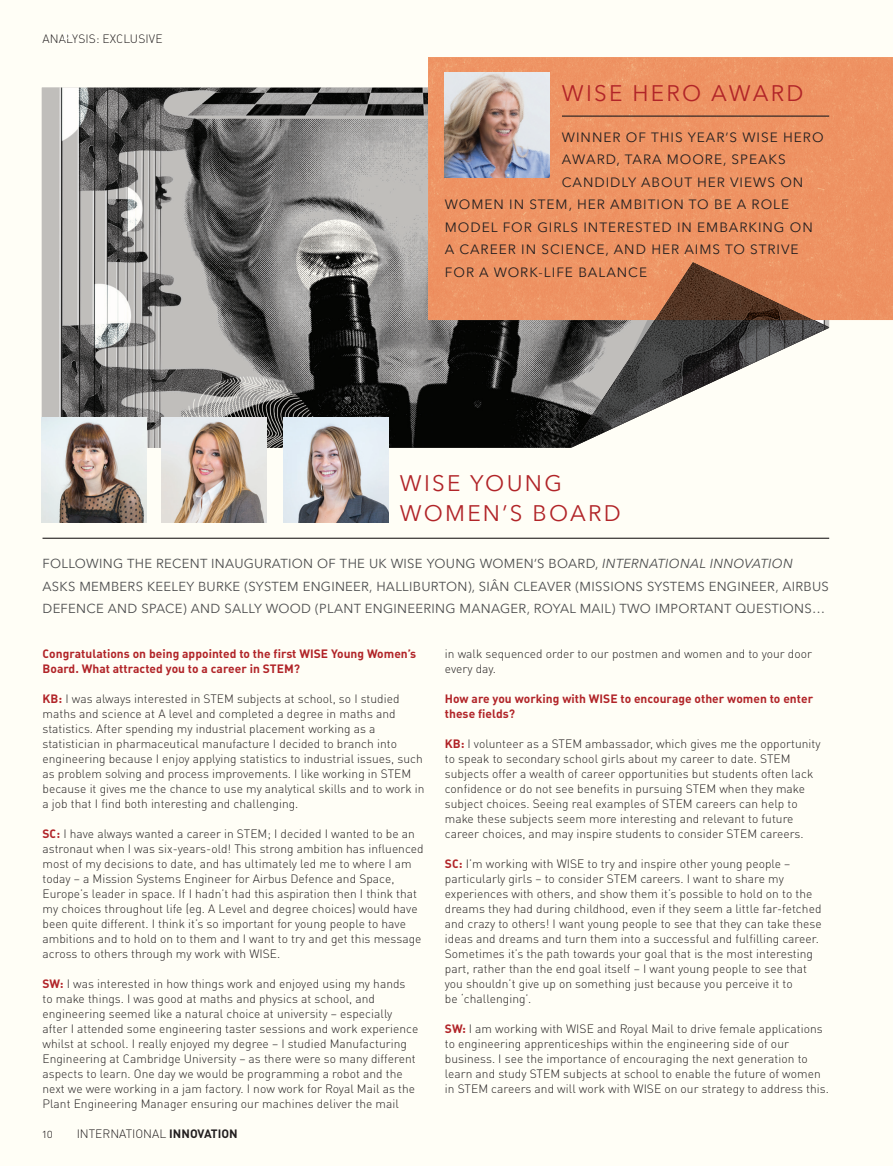
<style>
.page{position:relative;width:893px;height:1166px;background:#fff}
.page>*{position:absolute;margin:0;border:0;box-sizing:border-box;transform-origin:0 0}
.t1{font:22.5px/30.6px "Avenir Next";letter-spacing:.1em;color:#b12428}
.t2{font:13.5px "Avenir Next";letter-spacing:.07em;color:#231f20}
.t3{font:13.05px/22.5px "Avenir Next";letter-spacing:.02em;color:#4b4c4d}
.t4{font:300 12px/15px "DIN Pro";letter-spacing:.005em;color:#231f20}
.t5{font:700 12px/15px "DIN Pro";letter-spacing:.005em;color:#b12428}
.s1{font-style:italic}
.s2{font-weight:700;color:#b12428}
.s3{font-weight:700}
</style>
<div class="page">
<div style="left:0;top:0;width:893px;height:1165px;background:#fffef6"></div>
<img style="left:42px;top:88px;width:529px;height:360px">
<div style="left:428px;top:58px;width:465px;height:262px;background:#ee9363"></div>
<img style="left:42px;top:418px;width:105px;height:105px">
<img style="left:161px;top:418px;width:105px;height:105px">
<img style="left:283px;top:418px;width:105px;height:105px">
<img style="left:444px;top:73px;width:105px;height:105px">
<svg style="left:571px;top:262px;width:258px;height:142px;fill:#ee9465"></svg>
<img style="left:825px;top:329px;width:4px;height:38px">
<img style="left:768px;top:362px;width:57px;height:7px">
<svg style="left:825px;top:325px;width:4px;height:4px"></svg>
<img style="left:768px;top:320px;width:57px;height:42px">
<img style="left:571px;top:404px;width:34px;height:43px">
<img style="left:595px;top:320px;width:173px;height:112px">
<img style="left:655px;top:262px;width:158px;height:58px">
<hr style="left:562px;top:115px;width:267px;height:2px;background:#231f20">
<hr style="left:43px;top:537px;width:786px;height:1px;background:#231f20">
<p class="t4" style="left:43px;top:30px;width:122px">ANALYSIS: EXCLUSIVE</p>
<h1 class="t1" style="left:562px;top:77px;width:243px">WISE HERO AWARD</h1>
<p class="t2" style="left:562px;top:125px;width:263px">WINNER OF THIS YEAR’S WISE HERO</p>
<p class="t2" style="left:562px;top:148px;width:225px">AWARD, TARA MOORE, SPEAKS</p>
<p class="t2" style="left:562px;top:170px;width:243px">CANDIDLY ABOUT HER VIEWS ON</p>
<p class="t2" style="left:445px;top:193px;width:346px">WOMEN IN STEM, HER AMBITION TO BE A ROLE</p>
<p class="t2" style="left:445px;top:215px;width:369px">MODEL FOR GIRLS INTERESTED IN EMBARKING ON</p>
<p class="t2" style="left:445px;top:238px;width:355px">A CAREER IN SCIENCE, AND HER AIMS TO STRIVE</p>
<p class="t2" style="left:445px;top:260px;width:204px">FOR A WORK-LIFE BALANCE</p>
<h1 class="t1" style="left:400px;top:466px;width:222px">WISE YOUNG<br>WOMEN’S BOARD</h1>
<p class="t3" style="left:43px;top:551px;width:788px">FOLLOWING THE RECENT INAUGURATION OF THE UK WISE YOUNG WOMEN’S BOARD, <span class="s1">INTERNATIONAL INNOVATION<br></span>ASKS MEMBERS KEELEY BURKE (SYSTEM ENGINEER, HALLIBURTON), SIÂN CLEAVER (MISSIONS SYSTEMS ENGINEER, AIRBUS<br>DEFENCE AND SPACE) AND SALLY WOOD (PLANT ENGINEERING MANAGER, ROYAL MAIL) TWO IMPORTANT QUESTIONS…</p>
<p class="t5" style="left:43px;top:644px;width:375px">Congratulations on being appointed to the first WISE Young Women’s<br>Board. What attracted you to a career in STEM?</p>
<p class="t4" style="left:43px;top:690px;width:384px"><span class="s2">KB:</span> I was always interested in STEM subjects at school, so I studied maths and science at A level and completed a degree in maths and statistics. After spending my industrial placement working as a statistician in pharmaceutical manufacture I decided to branch into engineering because I enjoy applying statistics to industrial issues, such as problem solving and process improvements. I like working in STEM because it gives me the chance to use my analytical skills and to work in a job that I find both interesting and challenging.</p>
<p class="t4" style="left:43px;top:825px;width:383px"><span class="s2">SC:</span> I have always wanted a career in STEM; I decided I wanted to be an astronaut when I was six-years-old! This strong ambition has influenced most of my decisions to date, and has ultimately led me to where I am today – a Mission Systems Engineer for Airbus Defence and Space, Europe’s leader in space. If I hadn’t had this aspiration then I think that my choices throughout life (eg. A Level and degree choices) would have been quite different. I think it’s so important for young people to have ambitions and to hold on to them and I want to try and get this message across to others through my work with WISE.</p>
<p class="t4" style="left:43px;top:975px;width:377px"><span class="s2">SW:</span> I was interested in how things work and enjoyed using my hands to make things. I was good at maths and physics at school, and engineering seemed like a natural choice at university – especially after I attended some engineering taster sessions and work experience whilst at school. I really enjoyed my degree – I studied Manufacturing Engineering at Cambridge University – as there were so many different aspects to learn. One day we would be programming a robot and the next we were working in a jam factory. I now work for Royal Mail as the Plant Engineering Manager ensuring our machines deliver the mail</p>
<p class="t4" style="left:43px;top:1125px;width:12px">10</p>
<p class="t4" style="left:77px;top:1125px;width:163px">INTERNATIONAL <span class="s3">INNOVATION</span></p>
<p class="t4" style="left:445px;top:645px;width:369px">in walk sequenced order to our postmen and women and to your door every day.</p>
<p class="t5" style="left:445px;top:689px;width:370px">How are you working with WISE to encourage other women to enter these fields?</p>
<p class="t4" style="left:445px;top:735px;width:377px"><span class="s2">KB:</span> I volunteer as a STEM ambassador, which gives me the opportunity to speak to secondary school girls about my career to date. STEM subjects offer a wealth of career opportunities but students often lack confidence or do not see benefits in pursuing STEM when they make subject choices. Seeing real examples of STEM careers can help to make these subjects seem more interesting and relevant to future career choices, and may inspire students to consider STEM careers.</p>
<p class="t4" style="left:445px;top:855px;width:378px"><span class="s2">SC:</span> I’m working with WISE to try and inspire other young people – particularly girls – to consider STEM careers. I want to share my experiences with others, and show them it’s possible to hold on to the dreams they had during childhood, even if they seem a little far-fetched and crazy to others! I want young people to see that they can take these ideas and dreams and turn them into a successful and fulfilling career.<br>Sometimes it’s the path towards your goal that is the most interesting part, rather than the end goal itself – I want young people to see that you shouldn’t give up on something just because you perceive it to<br>be ‘challenging’.</p>
<p class="t4" style="left:445px;top:1020px;width:386px"><span class="s2">SW:</span> I am working with WISE and Royal Mail to drive female applications to engineering apprenticeships within the engineering side of our business. I see the importance of encouraging the next generation to learn and study STEM subjects at school to enable the future of women in STEM careers and will work with WISE on our strategy to address this.</p>
</div>
